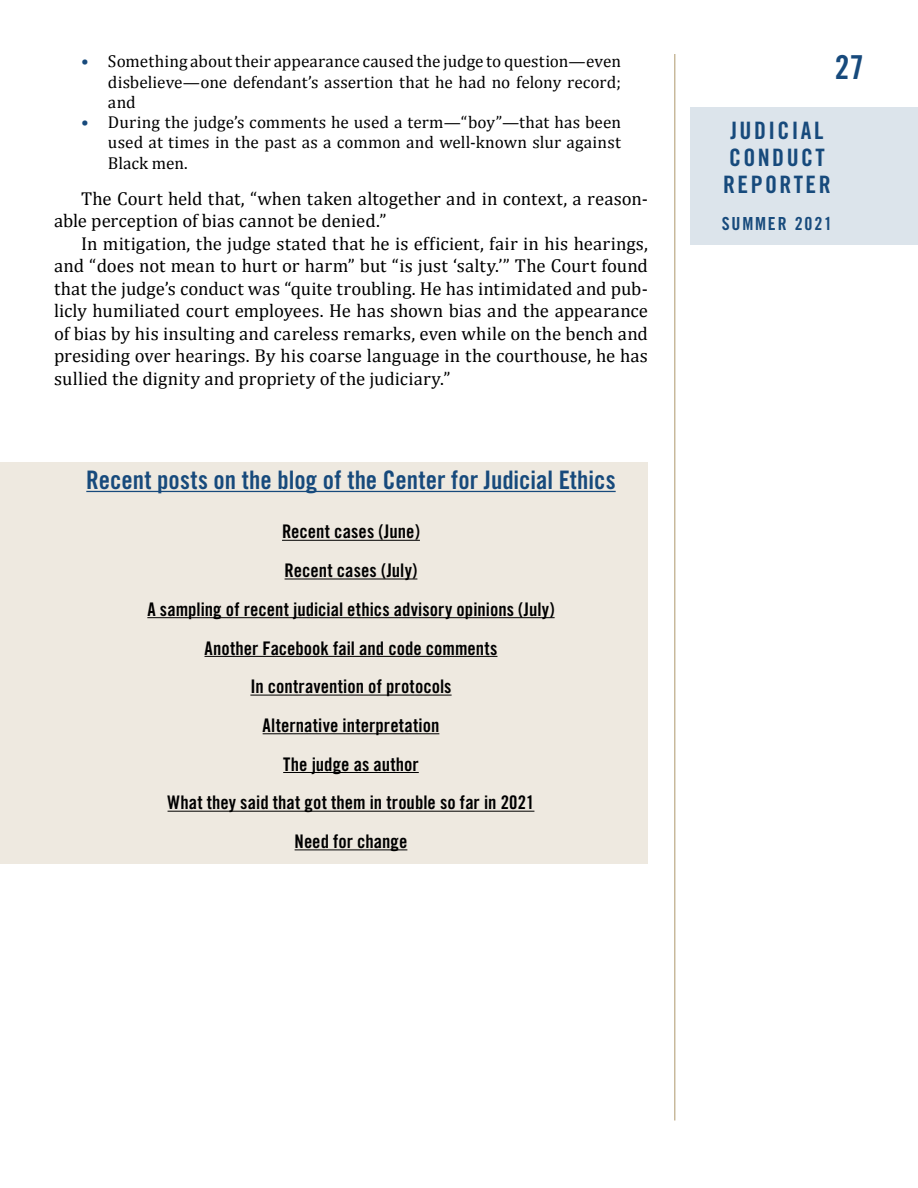
<style>
.page{position:relative;width:918px;height:1188px;background:#fff}
.page>*{position:absolute;margin:0;border:0;box-sizing:border-box;transform-origin:0 0}
.t1{font:33px "Trade Gothic Bold Cond Twenty";color:#174a7c}
.t2{font:25.5px "Trade Gothic Bold Cond Twenty";color:#174a7c}
.t3{font:24px/27px "Trade Gothic Bold Cond Twenty";letter-spacing:.1em;color:#174a7c;text-align:center}
.t4{font:18.75px/22.5px "Cambria";color:#000}
.t5{font:18.75px/38.7px "Trade Gothic Bold Cond Twenty";letter-spacing:.005em;color:#000;text-align:center}
.t6{font:18px "Trade Gothic Bold Cond Twenty";letter-spacing:.1em;color:#174a7c}
.t7{font:17.25px/20.2px "Cambria";color:#000;text-align:justify}
.s1{color:#174a7c}
</style>
<div class="page">
<div style="left:690px;top:107px;width:228px;height:138px;background:#dce4eb"></div>
<hr style="left:675px;top:54px;width:1px;height:1066px;background:#af986c">
<div style="left:0;top:462px;width:648px;height:402px;background:#eee9e0"></div>
<hr style="left:86px;top:491px;width:530px;height:1px;background:#174a7c">
<hr style="left:282px;top:540px;width:138px;height:1px;background:#000">
<hr style="left:285px;top:579px;width:132px;height:1px;background:#000">
<hr style="left:147px;top:617px;width:408px;height:1px;background:#000">
<hr style="left:205px;top:656px;width:292px;height:1px;background:#000">
<hr style="left:250px;top:695px;width:202px;height:1px;background:#000">
<hr style="left:263px;top:733px;width:176px;height:1px;background:#000">
<hr style="left:283px;top:772px;width:136px;height:1px;background:#000">
<hr style="left:168px;top:811px;width:366px;height:1px;background:#000">
<hr style="left:295px;top:849px;width:112px;height:1px;background:#000">
<p class="t7" style="left:108px;top:51px;width:514px;text-indent:-27px"><span class="s1">•</span> Something about their appearance caused the judge to question—even disbelieve—one defendant’s assertion that he had no felony record; and</p>
<p class="t7" style="left:108px;top:112px;width:514px;text-indent:-27px"><span class="s1">•</span> During the judge’s comments he used a term—“boy”—that has been used at times in the past as a common and well-known slur against Black men.</p>
<p class="t4" style="left:54px;top:187px;width:595px;text-indent:27px">The Court held that, “when taken altogether and in context, a reason&shy;able perception of bias cannot be denied.”</p>
<p class="t4" style="left:54px;top:232px;width:596px;text-align:justify;text-indent:27px">In mitigation, the judge stated that he is efficient, fair in his hearings, and “does not mean to hurt or harm” but “is just ‘salty.’” The Court found that the judge’s conduct was “quite troubling. He has intimidated and pub&shy;licly humiliated court employees. He has shown bias and the appearance of bias by his insulting and careless remarks, even while on the bench and presiding over hearings. By his coarse language in the courthouse, he has sullied the dignity and propriety of the judiciary.”</p>
<h2 class="t2" style="left:86px;top:464px;width:531px">Recent posts on the blog of the Center for Judicial Ethics</h2>
<p class="t5" style="left:147px;top:512px;width:409px">Recent cases (June)<br>Recent cases (July)<br>A sampling of recent judicial ethics advisory opinions (July)<br>Another Facebook fail and code comments<br>In contravention of protocols<br>Alternative interpretation<br>The judge as author<br>What they said that got them in trouble so far in 2021<br>Need for change</p>
<h1 class="t1" style="left:835px;top:47px;width:31px">27</h1>
<p class="t3" style="left:723px;top:116px;width:109px">JUDICIAL<br>CONDUCT<br>REPORTER</p>
<p class="t6" style="left:722px;top:213px;width:112px">SUMMER 2021</p>
</div>
